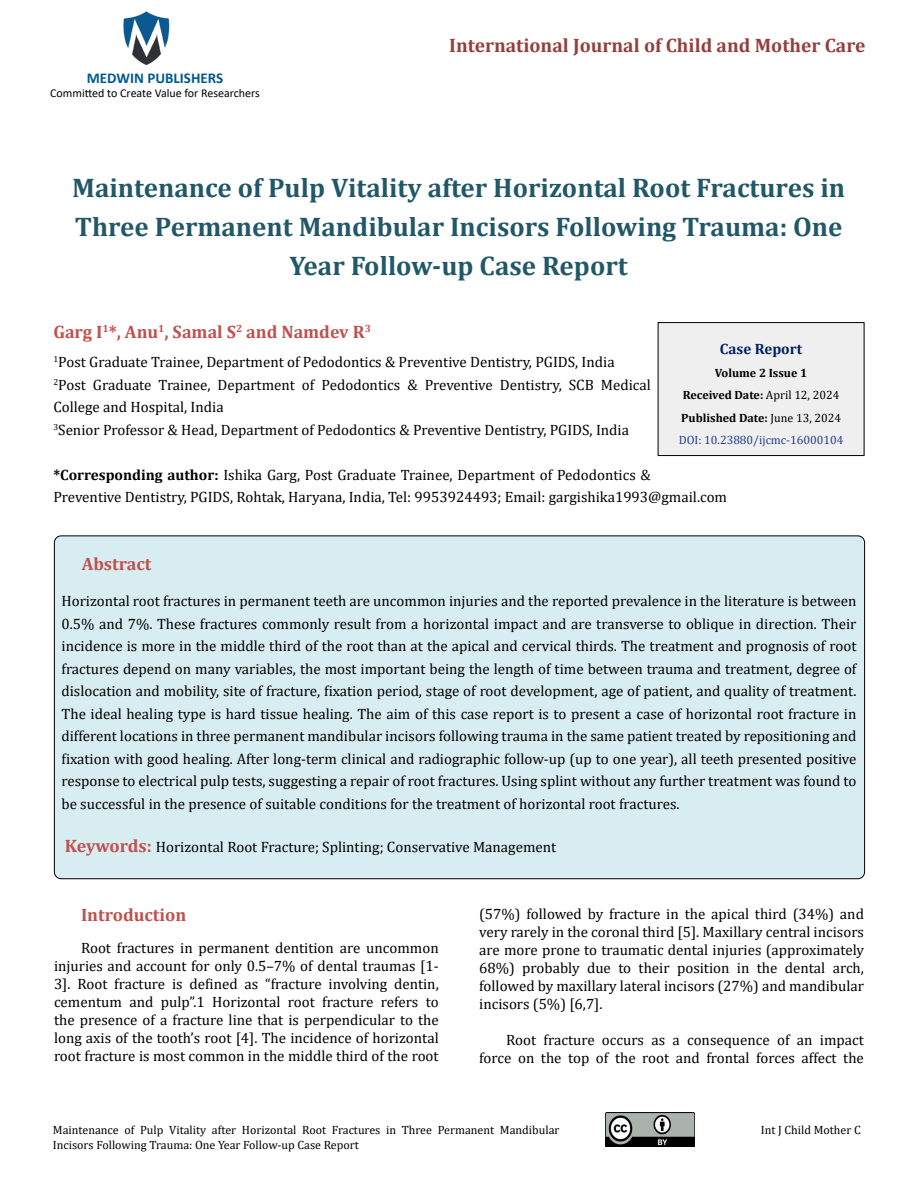
<style>
.page{position:relative;width:918px;height:1188px;background:#fff}
.page>*{position:absolute;margin:0;border:0;box-sizing:border-box;transform-origin:0 0}
.t1{font:700 27px/39px "Cambria";color:#215868;text-align:center}
.t2{font:700 19.5px "Cambria";color:#953f3c}
.t3{font:700 18px "Cambria";color:#c0504d}
.t4{font:15px/22.5px "Cambria";color:#000;text-align:justify}
.t5{font:700 15px "Calibri";color:#005991}
.t6{font:700 15px "Cambria";color:#002060}
.t7{font:12px/14.4px "Cambria";color:#000}
.t8{font:700 12px/22.5px "Cambria";color:#000;text-align:center}
.t9{font:12px "Calibri";color:#000}
.s1{font-weight:700}
.s2{font-weight:400}
.s3{font-weight:400;color:#25408f}
.s4{font-weight:700;font-size:18px;color:#c0504d}
</style>
<div class="page">
<img style="left:123px;top:11px;width:47px;height:55px">
<img style="left:606px;top:1113px;width:88px;height:33px">
<div style="left:658px;top:323px;width:206px;height:133px;background:#efefef"></div>
<div style="left:658px;top:322px;width:206px;height:134px;border:1px solid #000"></div>
<div style="left:54px;top:536px;width:811px;height:343px;background:#d8edf2;border-radius:7px"></div>
<p class="t5" style="left:87px;top:67px;width:138px">MEDWIN PUBLISHERS</p>
<p class="t9" style="left:50px;top:85px;width:211px">Committed to Create Value for Researchers</p>
<h2 class="t2" style="left:449px;top:31px;width:418px">International Journal of Child and Mother Care</h2>
<h1 class="t1" style="left:72px;top:168px;width:774px">Maintenance of Pulp Vitality after Horizontal Root Fractures in<br>Three Permanent Mandibular Incisors Following Trauma: One<br>Year Follow-up Case Report</h1>
<p class="t3" style="left:53px;top:319px;width:319px">Garg I<sup>1</sup>*, Anu<sup>1</sup>, Samal S<sup>2</sup> and Namdev R<sup>3</sup></p>
<p class="t4" style="left:53px;top:351px;width:599px;text-align:left"><sup>1</sup>Post Graduate Trainee, Department of Pedodontics &amp; Preventive Dentistry, PGIDS, India <sup>2</sup>Post Graduate Trainee, Department of Pedodontics &amp; Preventive Dentistry, SCB Medical College and Hospital, India<br><sup>3</sup>Senior Professor &amp; Head, Department of Pedodontics &amp; Preventive Dentistry, PGIDS, India</p>
<p class="t4" style="left:53px;top:463px;width:675px"><span class="s1">*Corresponding author:</span> Ishika Garg, Post Graduate Trainee, Department of Pedodontics &amp;<br>Preventive Dentistry, PGIDS, Rohtak, Haryana, India, Tel: 9953924493; Email: gargishika1993@gmail.com</p>
<p class="t6" style="left:720px;top:338px;width:84px">Case Report</p>
<p class="t8" style="left:679px;top:361px;width:166px">Volume 2 Issue 1<br>Received Date: <span class="s2">April 12, 2024<br></span>Published Date: <span class="s2">June 13, 2024<br></span><span class="s3">DOI: 10.23880/ijcmc-16000104</span></p>
<p class="t3" style="left:82px;top:552px;width:71px">Abstract</p>
<p class="t4" style="left:62px;top:590px;width:797px">Horizontal root fractures in permanent teeth are uncommon injuries and the reported prevalence in the literature is between 0.5% and 7%. These fractures commonly result from a horizontal impact and are transverse to oblique in direction. Their incidence is more in the middle third of the root than at the apical and cervical thirds. The treatment and prognosis of root fractures depend on many variables, the most important being the length of time between trauma and treatment, degree of dislocation and mobility, site of fracture, fixation period, stage of root development, age of patient, and quality of treatment.<br>The ideal healing type is hard tissue healing. The aim of this case report is to present a case of horizontal root fracture in different locations in three permanent mandibular incisors following trauma in the same patient treated by repositioning and fixation with good healing. After long-term clinical and radiographic follow-up (up to one year), all teeth presented positive response to electrical pulp tests, suggesting a repair of root fractures. Using splint without any further treatment was found to be successful in the presence of suitable conditions for the treatment of horizontal root fractures.</p>
<p class="t4" style="left:65px;top:835px;width:493px"><span class="s4">Keywords:</span> Horizontal Root Fracture; Splinting; Conservative Management</p>
<p class="t3" style="left:81px;top:902px;width:107px">Introduction</p>
<p class="t4" style="left:54px;top:939px;width:386px;line-height:18px;text-indent:27px">Root fractures in permanent dentition are uncommon injuries and account for only 0.5–7% of dental traumas [1- 3]. Root fracture is defined as “fracture involving dentin, cementum and pulp”.1 Horizontal root fracture refers to the presence of a fracture line that is perpendicular to the long axis of the tooth’s root [4]. The incidence of horizontal root fracture is most common in the middle third of the root</p>
<p class="t4" style="left:479px;top:905px;width:386px;line-height:18px">(57%) followed by fracture in the apical third (34%) and very rarely in the coronal third [5]. Maxillary central incisors are more prone to traumatic dental injuries (approximately 68%) probably due to their position in the dental arch, followed by maxillary lateral incisors (27%) and mandibular incisors (5%) [6,7].</p>
<p class="t4" style="left:479px;top:1031px;width:386px;line-height:18px;text-align:right">Root fracture occurs as a consequence of an impact force on the top of the root and frontal forces affect the</p>
<p class="t7" style="left:53px;top:1123px;width:508px">Maintenance of Pulp Vitality after Horizontal Root Fractures in Three Permanent Mandibular<br>Incisors Following Trauma: One Year Follow-up Case Report</p>
<p class="t7" style="left:761px;top:1123px;width:101px">Int J Child Mother C</p>
</div>
